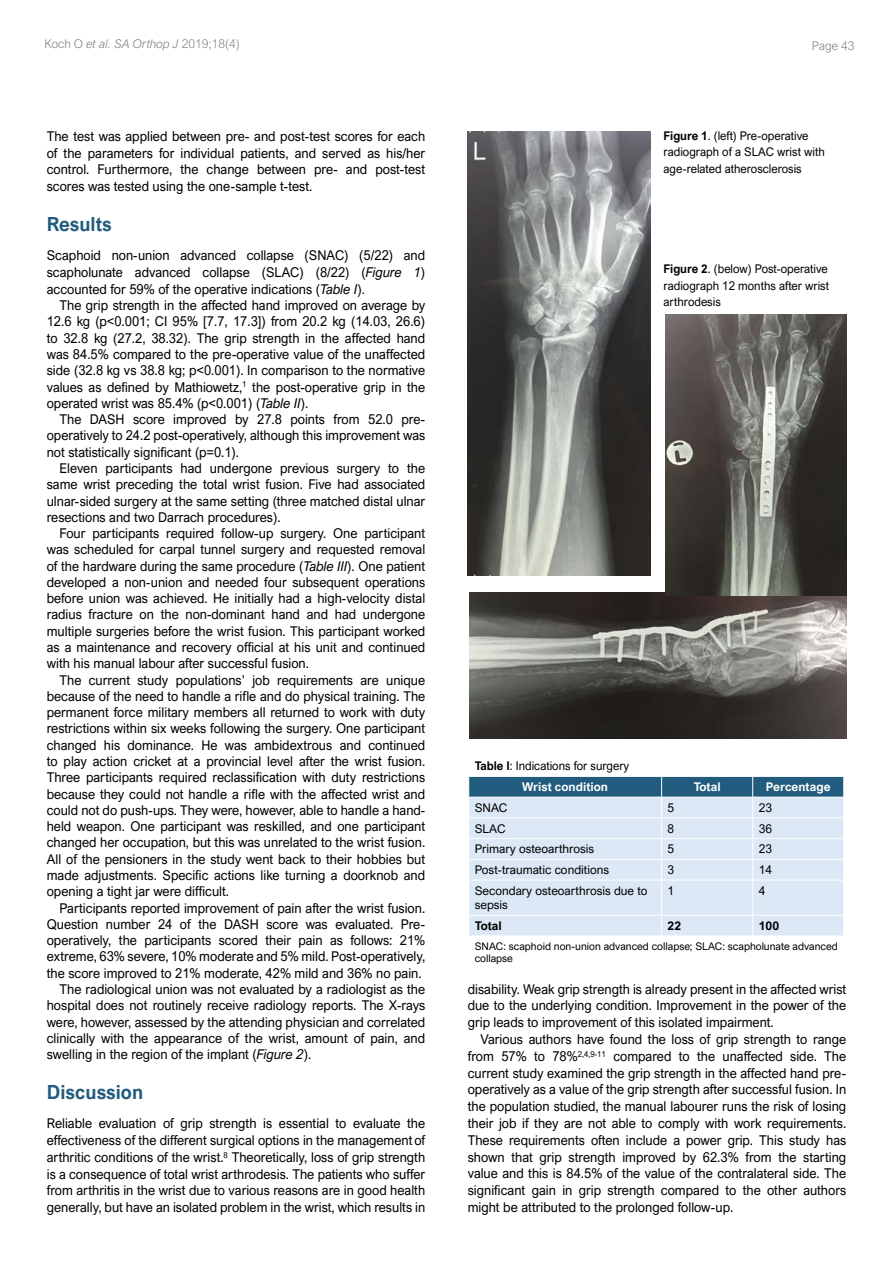
<style>
.page{position:relative;width:893px;height:1263px;background:#fff}
.page>*{position:absolute;margin:0;border:0;box-sizing:border-box;transform-origin:0 0}
.t1{font:700 19.5px "Arial Nova";color:#215b7d;scale:.96 1}
.t2{font:13.5px/16.4px "Arial Nova";color:#000;text-align:justify;scale:.96 1}
.t3{font:12px/16.5px "Arial Nova";color:#000;scale:.96 1}
.t4{font:12px/14.4px "Arial Nova";color:#000}
.t5{font:300 12px "Arial Nova";color:#808285}
.t6{font:700 12px "Arial Nova";color:#fff}
.t7{font:700 12px "Arial Nova";color:#000}
.t8{font:10.5px/12px "Arial Nova";color:#000}
.s1{font-style:italic}
.s2{font-weight:700}
.s3{font-weight:700;color:#fff}
</style>
<div class="page">
<img style="left:468px;top:131px;width:182px;height:444px">
<img style="left:469px;top:593px;width:377px;height:146px">
<img style="left:665px;top:314px;width:181px;height:282px">
<div style="left:469px;top:881px;width:374px;height:54px;background:#dce8f6"></div>
<svg style="left:468px;top:776px;width:376px;height:104px;background:#bbcedf"></svg>
<hr style="left:661px;top:880px;width:1px;height:35px;background:#fff">
<hr style="left:752px;top:880px;width:1px;height:35px;background:#fff">
<hr style="left:468px;top:915px;width:194px;height:1px;background:#fff">
<hr style="left:662px;top:915px;width:91px;height:1px;background:#fff">
<svg style="left:661px;top:916px;width:1px;height:19px"></svg>
<hr style="left:753px;top:915px;width:91px;height:1px;background:#fff">
<svg style="left:752px;top:916px;width:1px;height:19px"></svg>
<p class="t5" style="left:45px;top:37px;width:197px">Koch O <span class="s1">et al. SA Orthop J</span> 2019;18(4)</p>
<p class="t5" style="left:812px;top:39px;width:44px">Page 43</p>
<p class="t2" style="left:47px;top:128px;width:396px;line-height:16.8px">The test was applied between pre- and post-test scores for each of the parameters for individual patients, and served as his/her control. Furthermore, the change between pre- and post-test scores was tested using the one-sample t-test.</p>
<h1 class="t1" style="left:47px;top:213px;width:69px">Results</h1>
<p class="t2" style="left:47px;top:247px;width:396px;line-height:16.8px">Scaphoid non-union advanced collapse (SNAC) (5/22) and scapholunate advanced collapse (SLAC) (8/22) (<span class="s1">Figure 1</span>) accounted for 59% of the operative indications (<span class="s1">Table I</span>).</p>
<p class="t2" style="left:47px;top:297px;width:396px;text-indent:13px">The grip strength in the affected hand improved on average by 12.6 kg (p&lt;0.001; CI 95% [7.7, 17.3]) from 20.2 kg (14.03, 26.6) to 32.8 kg (27.2, 38.32). The grip strength in the affected hand was 84.5% compared to the pre-operative value of the unaffected side (32.8 kg vs 38.8 kg; p&lt;0.001). In comparison to the normative values as defined by Mathiowetz,<sup>1</sup> the post-operative grip in the operated wrist was 85.4% (p&lt;0.001) (<span class="s1">Table II</span>).</p>
<p class="t2" style="left:47px;top:411px;width:396px;text-indent:13px">The DASH score improved by 27.8 points from 52.0 pre&shy;operatively to 24.2 post-operatively, although this improvement was not statistically significant (p=0.1).</p>
<p class="t2" style="left:47px;top:460px;width:396px;text-indent:13px">Eleven participants had undergone previous surgery to the same wrist preceding the total wrist fusion. Five had associated ulnar-sided surgery at the same setting (three matched distal ulnar resections and two Darrach procedures).</p>
<p class="t2" style="left:47px;top:525px;width:396px;text-indent:13px">Four participants required follow-up surgery. One participant was scheduled for carpal tunnel surgery and requested removal of the hardware during the same procedure (<span class="s1">Table III</span>). One patient developed a non-union and needed four subsequent operations before union was achieved. He initially had a high-velocity distal radius fracture on the non-dominant hand and had undergone multiple surgeries before the wrist fusion. This participant worked as a maintenance and recovery official at his unit and continued with his manual labour after successful fusion.</p>
<p class="t2" style="left:47px;top:672px;width:396px;text-indent:13px">The current study populations’ job requirements are unique because of the need to handle a rifle and do physical training. The permanent force military members all returned to work with duty restrictions within six weeks following the surgery. One participant changed his dominance. He was ambidextrous and continued to play action cricket at a provincial level after the wrist fusion.<br>Three participants required reclassification with duty restrictions because they could not handle a rifle with the affected wrist and could not do push-ups. They were, however, able to handle a hand&shy;held weapon. One participant was reskilled, and one participant changed her occupation, but this was unrelated to the wrist fusion.<br>All of the pensioners in the study went back to their hobbies but made adjustments. Specific actions like turning a doorknob and opening a tight jar were difficult.</p>
<p class="t2" style="left:60px;top:900px;width:382px">Participants reported improvement of pain after the wrist fusion.</p>
<p class="t2" style="left:47px;top:916px;width:396px">Question number 24 of the DASH score was evaluated. Pre-</p>
<p class="t2" style="left:47px;top:932px;width:396px">operatively, the participants scored their pain as follows: 21%</p>
<p class="t2" style="left:47px;top:948px;width:396px">extreme, 63% severe, 10% moderate and 5% mild. Post-operatively,</p>
<p class="t2" style="left:47px;top:965px;width:392px">the score improved to 21% moderate, 42% mild and 36% no pain.</p>
<p class="t2" style="left:60px;top:981px;width:382px">The radiological union was not evaluated by a radiologist as the</p>
<p class="t2" style="left:47px;top:997px;width:396px">hospital does not routinely receive radiology reports. The X-rays</p>
<p class="t2" style="left:47px;top:1013px;width:396px">were, however, assessed by the attending physician and correlated</p>
<p class="t2" style="left:47px;top:1030px;width:396px">clinically with the appearance of the wrist, amount of pain, and</p>
<p class="t2" style="left:47px;top:1046px;width:277px">swelling in the region of the implant (<span class="s1">Figure 2</span>).</p>
<h1 class="t1" style="left:47px;top:1080px;width:102px">Discussion</h1>
<p class="t2" style="left:47px;top:1115px;width:396px;line-height:16.8px">Reliable evaluation of grip strength is essential to evaluate the effectiveness of the different surgical options in the management of arthritic conditions of the wrist.<sup>8</sup> Theoretically, loss of grip strength is a consequence of total wrist arthrodesis. The patients who suffer from arthritis in the wrist due to various reasons are in good health generally, but have an isolated problem in the wrist, which results in</p>
<p class="t3" style="left:664px;top:127px;width:169px"><span class="s2">Figure 1</span>. (left) Pre-operative radiograph of a SLAC wrist with age-related atherosclerosis</p>
<p class="t3" style="left:664px;top:261px;width:174px;text-align:justify"><span class="s2">Figure 2</span>. (below) Post-operative radiograph 12 months after wrist arthrodesis</p>
<p class="t3" style="left:522px;top:756px;width:113px;line-height:20.7px;text-indent:-48px"><span class="s2">Table I</span>: Indications for surgery<br><span class="s3">Wrist condition</span></p>
<p class="t6" style="left:694px;top:780px;width:28px">Total</p>
<p class="t6" style="left:766px;top:780px;width:66px">Percentage</p>
<p class="t4" style="left:475px;top:800px;width:34px">SNAC</p>
<p class="t4" style="left:668px;top:800px;width:8px">5</p>
<p class="t4" style="left:759px;top:800px;width:15px">23</p>
<p class="t4" style="left:475px;top:821px;width:32px">SLAC</p>
<p class="t4" style="left:668px;top:821px;width:8px">8</p>
<p class="t4" style="left:759px;top:821px;width:15px">36</p>
<p class="t4" style="left:475px;top:842px;width:121px">Primary osteoarthrosis</p>
<p class="t4" style="left:668px;top:842px;width:8px">5</p>
<p class="t4" style="left:759px;top:842px;width:15px">23</p>
<p class="t4" style="left:475px;top:863px;width:136px">Post-traumatic conditions</p>
<p class="t4" style="left:668px;top:863px;width:8px">3</p>
<p class="t4" style="left:759px;top:863px;width:15px">14</p>
<p class="t4" style="left:475px;top:883px;width:174px">Secondary osteoarthrosis due to sepsis</p>
<p class="t4" style="left:668px;top:883px;width:8px">1</p>
<p class="t4" style="left:759px;top:883px;width:8px">4</p>
<p class="t7" style="left:475px;top:919px;width:28px">Total</p>
<p class="t7" style="left:668px;top:919px;width:15px">22</p>
<p class="t7" style="left:759px;top:919px;width:22px">100</p>
<p class="t8" style="left:475px;top:940px;width:365px">SNAC: scaphoid non-union advanced collapse; SLAC: scapholunate advanced collapse</p>
<p class="t2" style="left:468px;top:980px;width:396px;line-height:16.8px">disability. Weak grip strength is already present in the affected wrist due to the underlying condition. Improvement in the power of the grip leads to improvement of this isolated impairment.</p>
<p class="t2" style="left:468px;top:1031px;width:396px;line-height:16.8px;text-indent:13px">Various authors have found the loss of grip strength to range from 57% to 78%<sup>2,4,9-11</sup> compared to the unaffected side. The current study examined the grip strength in the affected hand pre&shy;operatively as a value of the grip strength after successful fusion. In the population studied, the manual labourer runs the risk of losing their job if they are not able to comply with work requirements.<br>These requirements often include a power grip. This study has shown that grip strength improved by 62.3% from the starting value and this is 84.5% of the value of the contralateral side. The significant gain in grip strength compared to the other authors might be attributed to the prolonged follow-up.</p>
</div>
